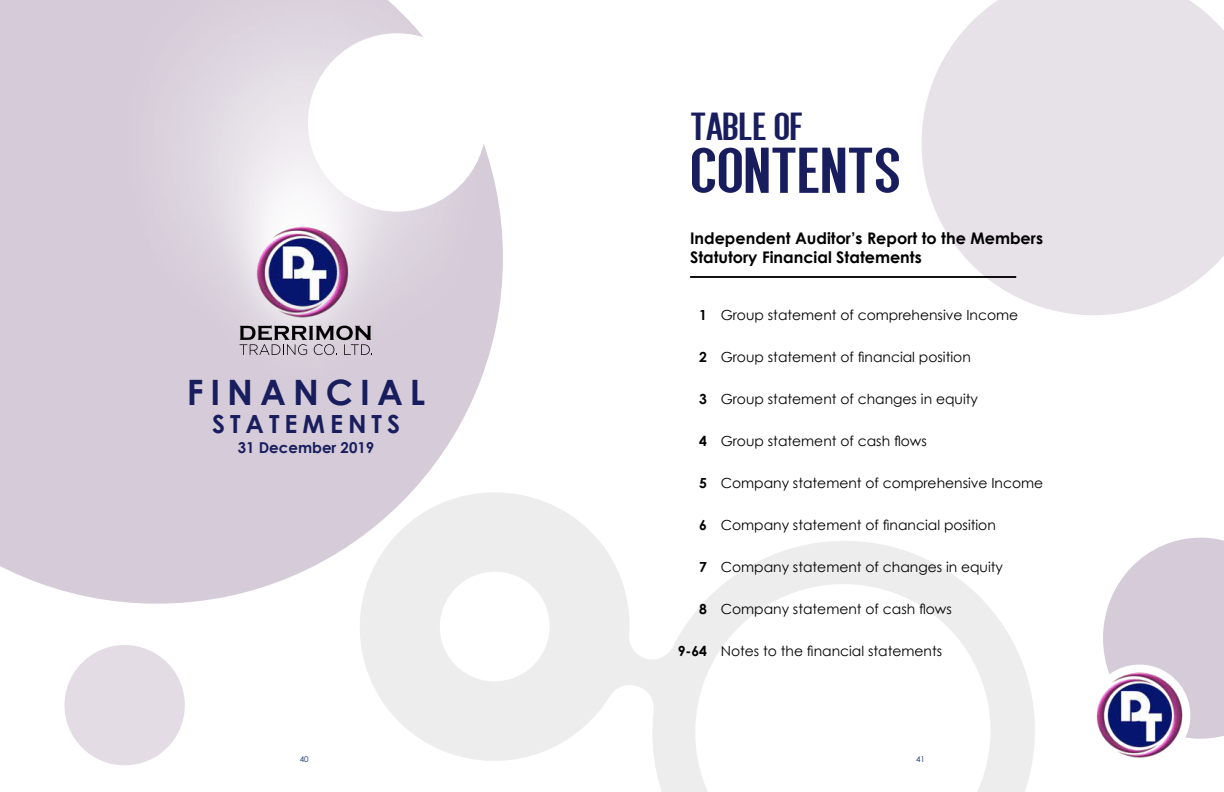
<style>
.page{position:relative;width:1224px;height:792px;background:#fff}
.page>*{position:absolute;margin:0;border:0;box-sizing:border-box;transform-origin:0 0}
.t1{font:68.6px "Alegre Sans";color:#181d5e;scale:1.14 1}
.t2{font:41.6px "Alegre Sans";color:#181d5e;scale:1.14 1}
.t3{font:700 35px "Century Gothic";letter-spacing:.2em;color:#181d5e}
.t4{font:700 25px "Century Gothic";letter-spacing:.2em;color:#181d5e}
.t5{font:700 16px/19px "Century Gothic";color:#000}
.t6{font:700 15px "Century Gothic";color:#181d5e}
.t7{font:13.9px "Century Gothic";color:#000}
.t8{font:700 13.9px "Century Gothic";color:#000}
.t9{font:8px "Century Gothic";color:#0d276c}
</style>
<div class="page">
<div style="left:0;top:0;width:460px;height:604px;background:#d6ccd9"></div>
<div style="left:64px;top:645px;width:121px;height:120px;background:#e3dce5;border-radius:50%"></div>
<div style="left:102px;top:401px;width:370px;height:23px;background:#d6ccd9"></div>
<img style="left:92px;top:0;width:411px;height:401px">
<img style="left:255px;top:223px;width:95px;height:97px">
<svg style="left:240px;top:325px;width:132px;height:30px;background:#9b959d"></svg>
<svg style="left:341px;top:474px;width:257px;height:287px;fill:#ededee"></svg>
<svg style="left:1103px;top:538px;width:121px;height:201px;background:#dbd3de"></svg>
<img style="left:1096px;top:669px;width:88px;height:89px">
<svg style="left:922px;top:0;width:302px;height:315px;background:#eae4ea"></svg>
<svg style="left:598px;top:540px;width:437px;height:252px"></svg>
<hr style="left:690px;top:276px;width:326px;height:2px;background:#000">
<h3 class="t3" style="left:187px;top:370px;width:240px">FINANCIAL</h3>
<h3 class="t4" style="left:212px;top:408px;width:189px">STATEMENTS</h3>
<p class="t6" style="left:238px;top:438px;width:138px">31 December 2019</p>
<p class="t9" style="left:300px;top:754px;width:10px">40</p>
<h2 class="t2" style="left:690px;top:101px;width:101px">TABLE OF</h2>
<h1 class="t1" style="left:690px;top:129px;width:186px">CONTENTS</h1>
<p class="t5" style="left:690px;top:228px;width:354px">Independent Auditor’s Report to the Members<br>Statutory Financial Statements</p>
<p class="t8" style="left:699px;top:306px;width:9px">1</p>
<p class="t8" style="left:699px;top:348px;width:9px">2</p>
<p class="t8" style="left:699px;top:390px;width:9px">3</p>
<p class="t8" style="left:699px;top:432px;width:9px">4</p>
<p class="t8" style="left:699px;top:474px;width:9px">5</p>
<p class="t8" style="left:699px;top:516px;width:9px">6</p>
<p class="t8" style="left:699px;top:558px;width:9px">7</p>
<p class="t8" style="left:699px;top:600px;width:9px">8</p>
<p class="t8" style="left:678px;top:642px;width:31px">9-64</p>
<p class="t7" style="left:721px;top:306px;width:299px">Group statement of comprehensive Income</p>
<p class="t7" style="left:721px;top:348px;width:252px">Group statement of financial position</p>
<p class="t7" style="left:721px;top:390px;width:259px">Group statement of changes in equity</p>
<p class="t7" style="left:721px;top:432px;width:208px">Group statement of cash flows</p>
<p class="t7" style="left:721px;top:474px;width:324px">Company statement of comprehensive Income</p>
<p class="t7" style="left:721px;top:516px;width:277px">Company statement of financial position</p>
<p class="t7" style="left:721px;top:558px;width:284px">Company statement of changes in equity</p>
<p class="t7" style="left:721px;top:600px;width:233px">Company statement of cash flows</p>
<p class="t7" style="left:721px;top:642px;width:223px">Notes to the financial statements</p>
<p class="t9" style="left:916px;top:754px;width:10px">41</p>
</div>
